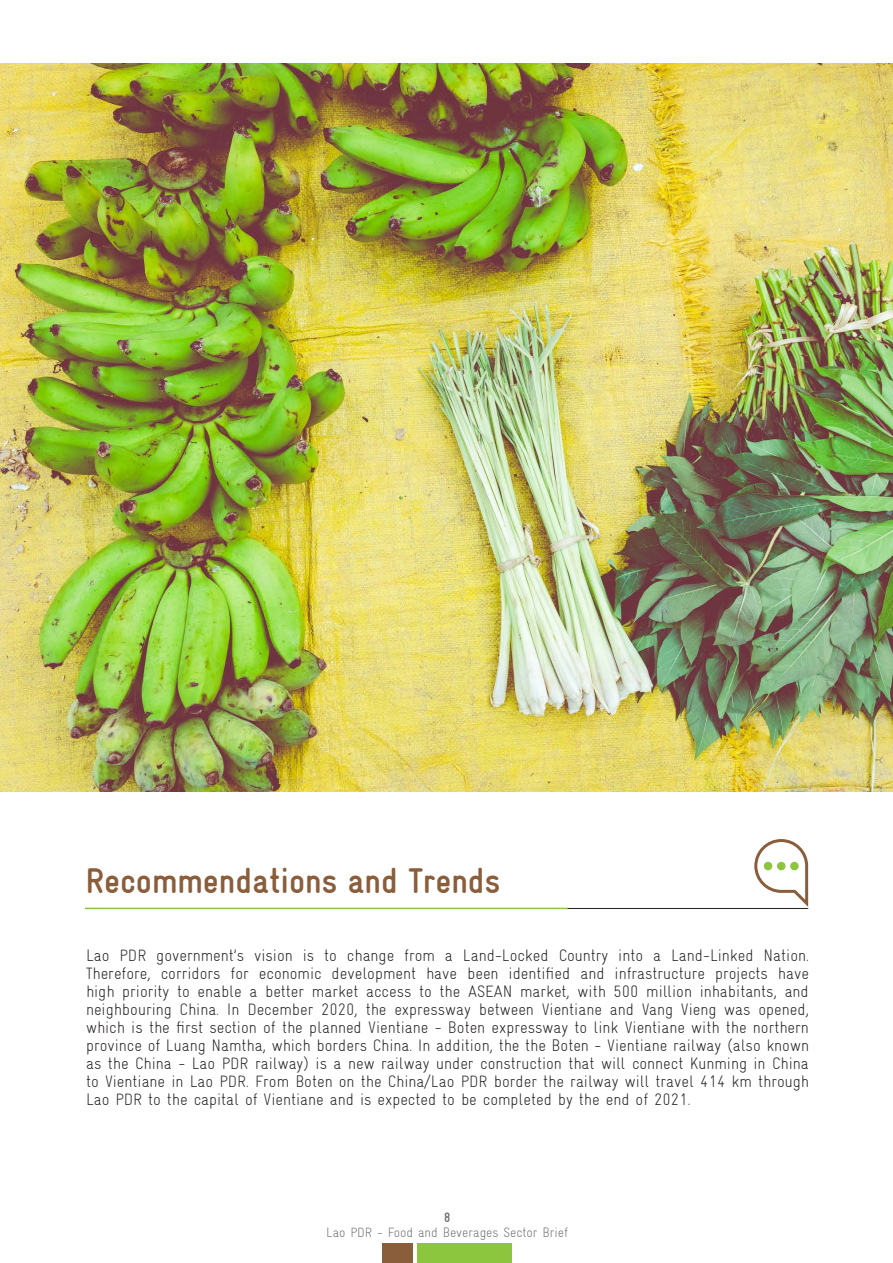
<style>
.page{position:relative;width:893px;height:1263px;background:#fff}
.page>*{position:absolute;margin:0;border:0;box-sizing:border-box;transform-origin:0 0}
.t1{font:700 condensed 36px "Gravur";color:#8a5d3b}
.t2{font:300 condensed 16.5px/18px "Gravur";color:#231f20;text-align:justify}
.t3{font:300 condensed 13.5px "Gravur";color:#6c6d70}
.t4{font:700 condensed 13.5px "Gravur";color:#6c6d70}
</style>
<div class="page">
<div style="left:383px;top:1243px;width:30px;height:20px;background:#8a5d3b"></div>
<div style="left:417px;top:1243px;width:95px;height:20px;background:#8bc63e"></div>
<hr style="left:85px;top:908px;width:723px;height:1px;background:#231f20">
<hr style="left:85px;top:908px;width:483px;height:1px;background:#8bc63e">
<svg style="left:754px;top:839px;width:55px;height:68px"></svg>
<div style="left:764px;top:862px;width:8px;height:8px;background:#8bc63e;border-radius:50%"></div>
<div style="left:777px;top:862px;width:8px;height:8px;background:#8bc63e;border-radius:50%"></div>
<div style="left:790px;top:862px;width:9px;height:8px;background:#8bc63e;border-radius:50%"></div>
<img style="left:0;top:64px;width:893px;height:727px">
<h1 class="t1" style="left:85px;top:860px;width:417px">Recommendations and Trends</h1>
<p class="t2" style="left:86px;top:947px;width:724px">Lao PDR government’s vision is to change from a Land-Locked Country into a Land-Linked Nation.<br>Therefore, corridors for economic development have been identified and infrastructure projects have high priority to enable a better market access to the ASEAN market, with 500 million inhabitants, and neighbouring China. In December 2020, the expressway between Vientiane and Vang Vieng was opened, which is the first section of the planned Vientiane - Boten expressway to link Vientiane with the northern province of Luang Namtha, which borders China. In addition, the the Boten - Vientiane railway (also known as the China - Lao PDR railway) is a new railway under construction that will connect Kunming in China to Vientiane in Lao PDR. From Boten on the China/Lao PDR border the railway will travel 414 km through Lao PDR to the capital of Vientiane and is expected to be completed by the end of 2021.</p>
<p class="t4" style="left:444px;top:1209px;width:8px">8</p>
<p class="t3" style="left:326px;top:1224px;width:243px">Lao PDR - Food and Beverages Sector Brief</p>
</div>
